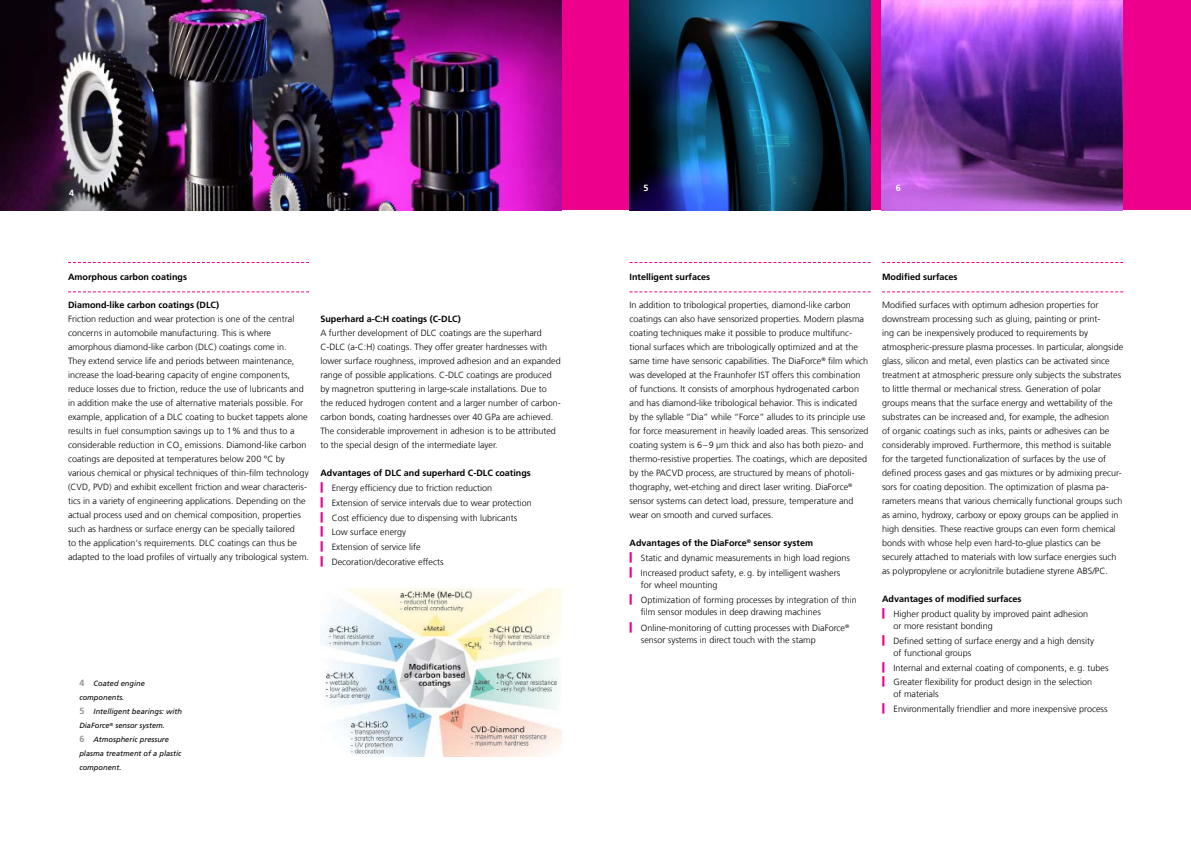
<style>
.page{position:relative;width:1191px;height:842px;background:#fff}
.page>*{position:absolute;margin:0;border:0;box-sizing:border-box;transform-origin:0 0}
.t1{font:300 9px/14px "Frutiger LT Com";color:#000}
.t2{font:700 9px "Frutiger LT Com";color:#000}
.t3{font:700 9px "Frutiger LT Com";color:#fff}
.t4{font:italic 7.5px/14px "Frutiger LT Com";color:#000}
.s1{font-weight:700;font-style:normal;font-size:9px;color:#939598}
.s2{font-weight:700}
</style>
<div class="page">
<div style="left:0;top:0;width:1191px;height:210px;background:#ec008c"></div>
<img style="left:0;top:0;width:561px;height:210px">
<img style="left:629px;top:0;width:241px;height:210px">
<img style="left:882px;top:0;width:241px;height:210px">
<svg style="left:68px;top:262px;width:241px;height:1px"></svg>
<svg style="left:68px;top:291px;width:241px;height:1px"></svg>
<svg style="left:629px;top:262px;width:241px;height:1px"></svg>
<svg style="left:629px;top:291px;width:241px;height:1px"></svg>
<img style="left:320px;top:588px;width:241px;height:168px">
<svg style="left:882px;top:262px;width:241px;height:1px"></svg>
<svg style="left:882px;top:291px;width:241px;height:1px"></svg>
<p class="t3" style="left:69px;top:188px;width:7px">4</p>
<p class="t2" style="left:68px;top:272px;width:120px">Amorphous carbon coatings</p>
<p class="t2" style="left:68px;top:300px;width:153px">Diamond-like carbon coatings (DLC)</p>
<p class="t1" style="left:68px;top:312px;width:242px">Friction reduction and wear protection is one of the central concerns in automobile manufacturing. This is where amorphous diamond-like carbon (DLC) coatings come in.<br>They extend service life and periods between maintenance, increase the load-bearing capacity of engine components, reduce losses due to friction, reduce the use of lubricants and in addition make the use of alternative materials possible. For example, application of a DLC coating to bucket tappets alone results in fuel consumption savings up to 1% and thus to a considerable reduction in CO<sub>2</sub> emissions. Diamond-like carbon coatings are deposited at temperatures below 200 °C by various chemical or physical techniques of thin-film technology (CVD, PVD) and exhibit excellent friction and wear characteris&shy;tics in a variety of engineering applications. Depending on the actual process used and on chemical composition, properties such as hardness or surface energy can be specially tailored<br>to the application‘s requirements. DLC coatings can thus be adapted to the load profiles of virtually any tribological system.</p>
<p class="t2" style="left:320px;top:314px;width:142px">Superhard a-C:H coatings (C-DLC)</p>
<p class="t1" style="left:320px;top:326px;width:242px">A further development of DLC coatings are the superhard C-DLC (a-C:H) coatings. They offer greater hardnesses with lower surface roughness, improved adhesion and an expanded range of possible applications. C-DLC coatings are produced by magnetron sputtering in large-scale installations. Due to the reduced hydrogen content and a larger number of carbon&shy;carbon bonds, coating hardnesses over 40 GPa are achieved.<br>The considerable improvement in adhesion is to be attributed to the special design of the intermediate layer.</p>
<p class="t2" style="left:320px;top:468px;width:212px">Advantages of DLC and superhard C-DLC coatings</p>
<p class="t1" style="left:332px;top:480px;width:201px;line-height:14.8px">Energy efficiency due to friction reduction<br>Extension of service intervals due to wear protection Cost efficiency due to dispensing with lubricants Low surface energy<br>Extension of service life<br>Decoration/decorative effects</p>
<p class="t4" style="left:79px;top:676px;width:104px"><span class="s1">4</span> Coated engine components.<br><span class="s1">5</span> Intelligent bearings: with<br>DiaForce<sup>®</sup> sensor system.<br><span class="s1">6</span> Atmospheric pressure plasma treatment of a plastic component.</p>
<p class="t3" style="left:643px;top:183px;width:7px">5</p>
<p class="t3" style="left:896px;top:183px;width:7px">6</p>
<p class="t2" style="left:629px;top:272px;width:82px">Intelligent surfaces</p>
<p class="t1" style="left:629px;top:298px;width:241px">In addition to tribological properties, diamond-like carbon coatings can also have sensorized properties. Modern plasma coating techniques make it possible to produce multifunc&shy;tional surfaces which are tribologically optimized and at the same time have sensoric capabilities. The DiaForce<sup>®</sup> film which was developed at the Fraunhofer IST offers this combination of functions. It consists of amorphous hydrogenated carbon and has diamond-like tribological behavior. This is indicated<br>by the syllable “Dia” while “Force” alludes to its principle use for force measurement in heavily loaded areas. This sensorized coating system is 6–9 µm thick and also has both piezo- and thermo-resistive properties. The coatings, which are deposited by the PACVD process, are structured by means of photoli&shy;thography, wet-etching and direct laser writing. DiaForce<sup>® </sup>sensor systems can detect load, pressure, temperature and wear on smooth and curved surfaces.</p>
<p class="t1" style="left:641px;top:536px;width:211px;line-height:14.8px;text-indent:-11px"><span class="s2">Advantages of the DiaForce</span><sup>®</sup> <span class="s2">sensor system<br></span>Static and dynamic measurements in high load regions<br>Increased product safety, e.g. by intelligent washers</p>
<p class="t1" style="left:641px;top:577px;width:217px;line-height:14.8px">for wheel mounting<br>Optimization of forming processes by integration of thin</p>
<p class="t1" style="left:641px;top:603px;width:210px;line-height:16.8px">film sensor modules in deep drawing machines<br>Online-monitoring of cutting processes with DiaForce<sup>®</sup></p>
<p class="t1" style="left:641px;top:633px;width:176px">sensor systems in direct touch with the stamp</p>
<p class="t2" style="left:882px;top:272px;width:77px">Modified surfaces</p>
<p class="t1" style="left:882px;top:298px;width:242px">Modified surfaces with optimum adhesion properties for downstream processing such as gluing, painting or print-<br>ing can be inexpensively produced to requirements by atmospheric-pressure plasma processes. In particular, alongside glass, silicon and metal, even plastics can be activated since treatment at atmospheric pressure only subjects the substrates to little thermal or mechanical stress. Generation of polar groups means that the surface energy and wettability of the substrates can be increased and, for example, the adhesion<br>of organic coatings such as inks, paints or adhesives can be considerably improved. Furthermore, this method is suitable for the targeted functionalization of surfaces by the use of defined process gases and gas mixtures or by admixing precur&shy;sors for coating deposition. The optimization of plasma pa&shy;rameters means that various chemically functional groups such as amino, hydroxy, carboxy or epoxy groups can be applied in high densities. These reactive groups can even form chemical bonds with whose help even hard-to-glue plastics can be securely attached to materials with low surface energies such as polypropylene or acrylonitrile butadiene styrene ABS/PC.</p>
<p class="t2" style="left:882px;top:594px;width:141px">Advantages of modified surfaces</p>
<p class="t1" style="left:893px;top:608px;width:196px;line-height:12px">Higher product quality by improved paint adhesion or more resistant bonding</p>
<p class="t1" style="left:893px;top:635px;width:202px;line-height:12px">Defined setting of surface energy and a high density of functional groups</p>
<p class="t1" style="left:893px;top:660px;width:216px;line-height:14.8px">Internal and external coating of components, e.g. tubes<br>Greater flexibility for product design in the selection</p>
<p class="t1" style="left:893px;top:687px;width:216px;line-height:14.8px">of materials<br>Environmentally friendlier and more inexpensive process</p>
</div>
